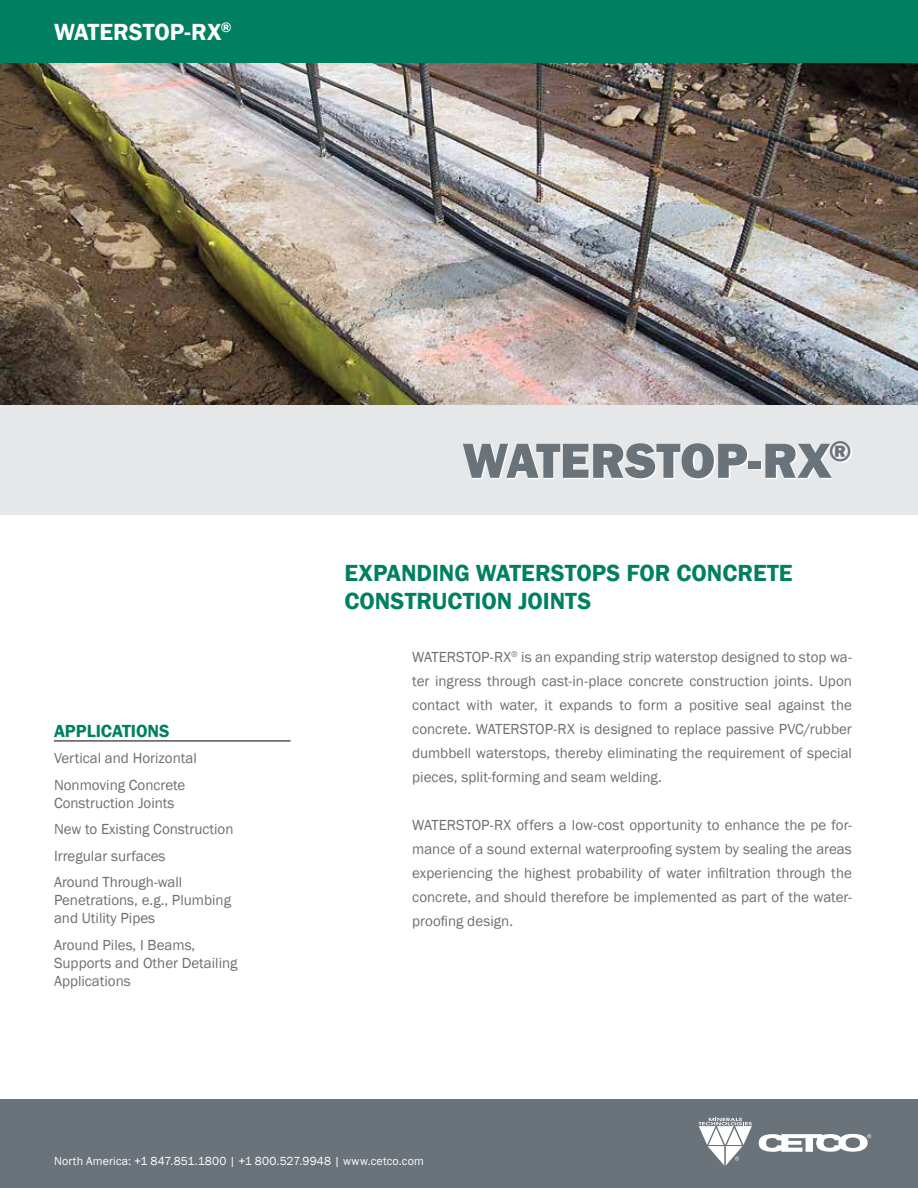
<style>
.page{position:relative;width:918px;height:1188px;background:#fff}
.page>*{position:absolute;margin:0;border:0;box-sizing:border-box;transform-origin:0 0}
.t1{font:800 51px "Franklin Gothic";letter-spacing:-.005em;color:#6a727a}
.t2{font:600 24px/28.5px "Franklin Gothic";color:#008061}
.t3{font:600 24px "Franklin Gothic";color:#fff}
.t4{font:600 18px "Franklin Gothic";color:#008061}
.t5{font:15px/24px "Franklin Gothic";color:#6d6e71}
.t6{font:12px "Franklin Gothic";letter-spacing:.015em;color:#fff}
</style>
<div class="page">
<div style="left:0;top:0;width:918px;height:63px;background:#008061"></div>
<div style="left:0;top:405px;width:918px;height:110px;background:#e6e7e8"></div>
<div style="left:0;top:1099px;width:918px;height:89px;background:#6a727a"></div>
<svg style="left:759px;top:1134px;width:112px;height:18px"></svg>
<svg style="left:699px;top:1118px;width:53px;height:48px"></svg>
<img style="left:0;top:63px;width:918px;height:342px">
<svg style="left:464px;top:442px;width:388px;height:38px;fill:#f8f8f9"></svg>
<hr style="left:54px;top:741px;width:237px;height:1px;background:#000">
<h2 class="t3" style="left:54px;top:17px;width:179px">WATERSTOP-RX<sup>®</sup></h2>
<p class="t4" style="left:54px;top:720px;width:117px">APPLICATIONS</p>
<p class="t5" style="left:54px;top:745px;width:144px;line-height:26.5px">Vertical and Horizontal<br>Nonmoving Concrete</p>
<p class="t5" style="left:54px;top:790px;width:181px;line-height:26.5px">Construction Joints<br>New to Existing Construction<br>Irregular surfaces<br>Around Through-wall</p>
<p class="t5" style="left:54px;top:892px;width:179px;line-height:18px">Penetrations, e.g., Plumbing and Utility Pipes</p>
<p class="t5" style="left:54px;top:936px;width:185px;line-height:18px">Around Piles, I Beams,<br>Supports and Other Detailing<br>Applications</p>
<h1 class="t1" style="left:463px;top:428px;width:391px">WATERSTOP-RX<sup>®</sup></h1>
<h2 class="t2" style="left:345px;top:559px;width:450px">EXPANDING WATERSTOPS FOR CONCRETE<br>CONSTRUCTION JOINTS</h2>
<p class="t5" style="left:412px;top:645px;width:441px;text-align:justify">WATERSTOP-RX<sup>®</sup> is an expanding strip waterstop designed to stop wa&shy;ter ingress through cast-in-place concrete construction joints. Upon contact with water, it expands to form a positive seal against the concrete. WATERSTOP-RX is designed to replace passive PVC/rubber dumbbell waterstops, thereby eliminating the requirement of special pieces, split-forming and seam welding.</p>
<p class="t5" style="left:412px;top:813px;width:441px;text-align:justify">WATERSTOP-RX offers a low-cost opportunity to enhance the pe for&shy;mance of a sound external waterproofing system by sealing the areas experiencing the highest probability of water infiltration through the concrete, and should therefore be implemented as part of the water&shy;proofing design.</p>
<p class="t6" style="left:54px;top:1153px;width:371px">North America: +1 847.851.1800 | +1 800.527.9948 | www.cetco.com</p>
</div>
